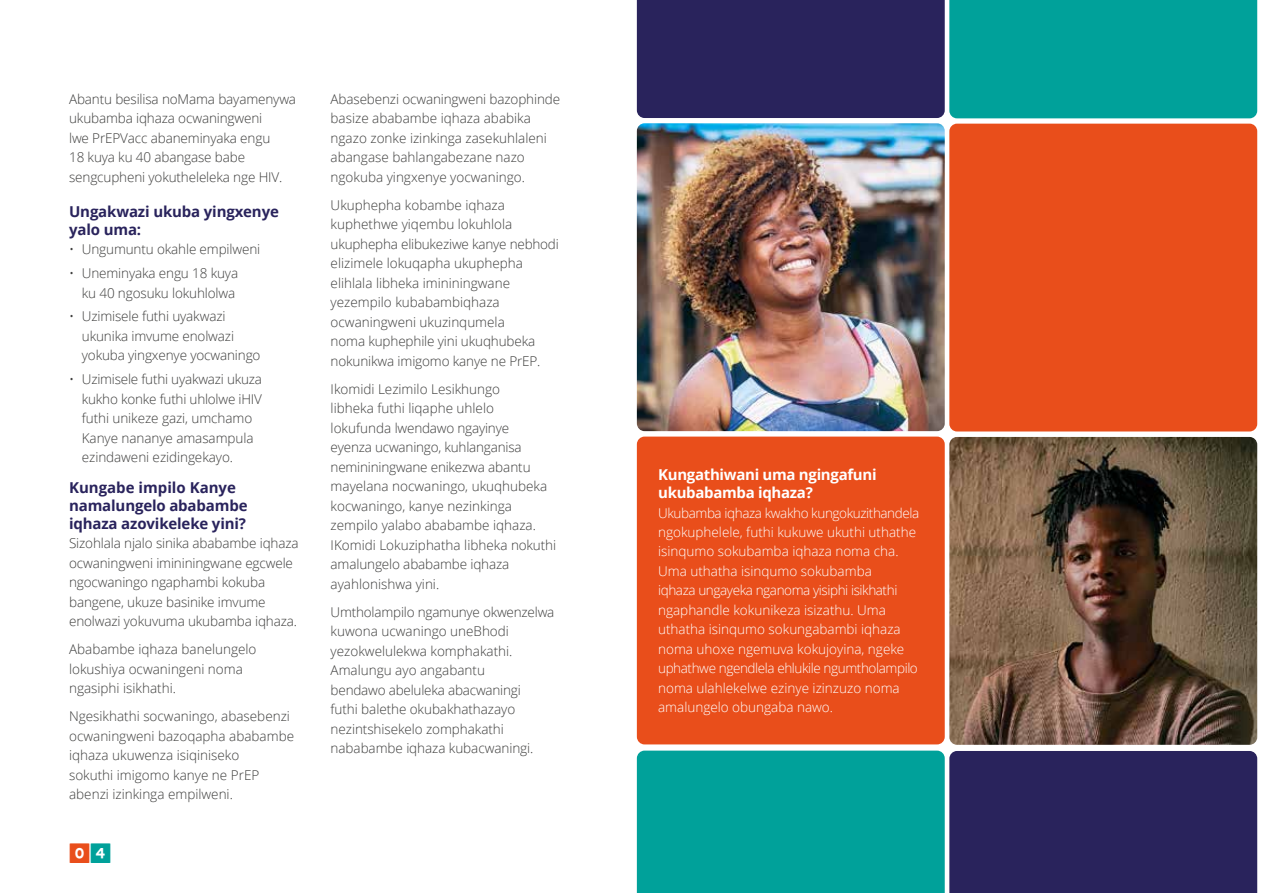
<style>
.page{position:relative;width:1263px;height:893px;background:#fff}
.page>*{position:absolute;margin:0;border:0;box-sizing:border-box;transform-origin:0 0}
.t1{font:21px "Woodkit Solid Std Alphabet B";color:#e94e1b}
.t2{font:700 15px/18px "Open Sans";letter-spacing:-.01em;color:#29235c}
.t3{font:700 15px/18px "Open Sans";letter-spacing:-.02em;color:#fff}
.t4{font:300 13.5px/19.5px "Open Sans";letter-spacing:-.005em;color:#3c3c3b}
.t5{font:300 13.5px/19.5px "Open Sans";color:#fff}
.s1{color:#00a19a}
</style>
<div class="page">
<img style="left:949px;top:437px;width:308px;height:308px">
<div style="left:637px;top:437px;width:308px;height:307px;background:#e94e1b;border-radius:8px"></div>
<div style="left:949px;top:124px;width:308px;height:307px;background:#e94e1b;border-radius:8px"></div>
<img style="left:637px;top:123px;width:308px;height:308px">
<svg style="left:637px;top:751px;width:620px;height:142px;background:#16637c"></svg>
<svg style="left:637px;top:0;width:620px;height:118px;background:#16637c"></svg>
<p class="t4" style="left:69px;top:89px;width:228px">Abantu besilisa noMama bayamenywa ukubamba iqhaza ocwaningweni<br>lwe PrEPVacc abaneminyaka engu<br>18 kuya ku 40 abangase babe sengcupheni yokutheleleka nge HIV.</p>
<p class="t2" style="left:69px;top:202px;width:211px">Ungakwazi ukuba yingxenye yalo uma:</p>
<p class="t4" style="left:69px;top:239px;width:193px">• Ungumuntu okahle empilweni</p>
<p class="t4" style="left:69px;top:263px;width:171px;text-align:right">• Uneminyaka engu 18 kuya ku 40 ngosuku lokuhlolwa</p>
<p class="t4" style="left:82px;top:306px;width:180px;text-indent:-13px">• Uzimisele futhi uyakwazi ukunika imvume enolwazi yokuba yingxenye yocwaningo</p>
<p class="t4" style="left:82px;top:369px;width:182px;text-indent:-13px">• Uzimisele futhi uyakwazi ukuza kukho konke futhi uhlolwe iHIV futhi unikeze gazi, umchamo<br>Kanye nananye amasampula ezindaweni ezidingekayo.</p>
<p class="t2" style="left:69px;top:478px;width:180px">Kungabe impilo Kanye namalungelo ababambe iqhaza azovikeleke yini?</p>
<p class="t4" style="left:69px;top:533px;width:231px">Sizohlala njalo sinika ababambe iqhaza ocwaningweni imininingwane egcwele ngocwaningo ngaphambi kokuba bangene, ukuze basinike imvume enolwazi yokuvuma ukubamba iqhaza.</p>
<p class="t4" style="left:69px;top:639px;width:189px">Ababambe iqhaza banelungelo lokushiya ocwaningeni noma ngasiphi isikhathi.</p>
<p class="t4" style="left:69px;top:706px;width:227px">Ngesikhathi socwaningo, abasebenzi ocwaningweni bazoqapha ababambe iqhaza ukuwenza isiqiniseko<br>sokuthi imigomo kanye ne PrEP abenzi izinkinga empilweni.</p>
<h1 class="t1" style="left:69px;top:843px;width:44px">0<span class="s1">4</span></h1>
<p class="t4" style="left:331px;top:89px;width:231px">Abasebenzi ocwaningweni bazophinde basize ababambe iqhaza ababika ngazo zonke izinkinga zasekuhlaleni abangase bahlangabezane nazo ngokuba yingxenye yocwaningo.</p>
<p class="t4" style="left:331px;top:195px;width:230px">Ukuphepha kobambe iqhaza kuphethwe yiqembu lokuhlola ukuphepha elibukeziwe kanye nebhodi elizimele lokuqapha ukuphepha elihlala libheka imininingwane yezempilo kubabambiqhaza ocwaningweni ukuzinqumela<br>noma kuphephile yini ukuqhubeka nokunikwa imigomo kanye ne PrEP.</p>
<p class="t4" style="left:331px;top:379px;width:227px">Ikomidi Lezimilo Lesikhungo<br>libheka futhi liqaphe uhlelo lokufunda lwendawo ngayinye<br>eyenza ucwaningo, kuhlanganisa nemininingwane enikezwa abantu mayelana nocwaningo, ukuqhubeka kocwaningo, kanye nezinkinga zempilo yalabo ababambe iqhaza.<br>IKomidi Lokuziphatha libheka nokuthi amalungelo ababambe iqhaza ayahlonishwa yini.</p>
<p class="t4" style="left:331px;top:602px;width:225px">Umtholampilo ngamunye okwenzelwa kuwona ucwaningo uneBhodi yezokwelulekwa komphakathi.<br>Amalungu ayo angabantu<br>bendawo abeluleka abacwaningi<br>futhi balethe okubakhathazayo nezintshisekelo zomphakathi nababambe iqhaza kubacwaningi.</p>
<p class="t3" style="left:658px;top:465px;width:220px">Kungathiwani uma ngingafuni ukubabamba iqhaza?</p>
<p class="t5" style="left:658px;top:502px;width:263px">Ukubamba iqhaza kwakho kungokuzithandela ngokuphelele, futhi kukuwe ukuthi uthathe isinqumo sokubamba iqhaza noma cha.<br>Uma uthatha isinqumo sokubamba<br>iqhaza ungayeka nganoma yisiphi isikhathi ngaphandle kokunikeza isizathu. Uma uthatha isinqumo sokungabambi iqhaza noma uhoxe ngemuva kokujoyina, ngeke uphathwe ngendlela ehlukile ngumtholampilo noma ulahlekelwe ezinye izinzuzo noma amalungelo obungaba nawo.</p>
</div>
